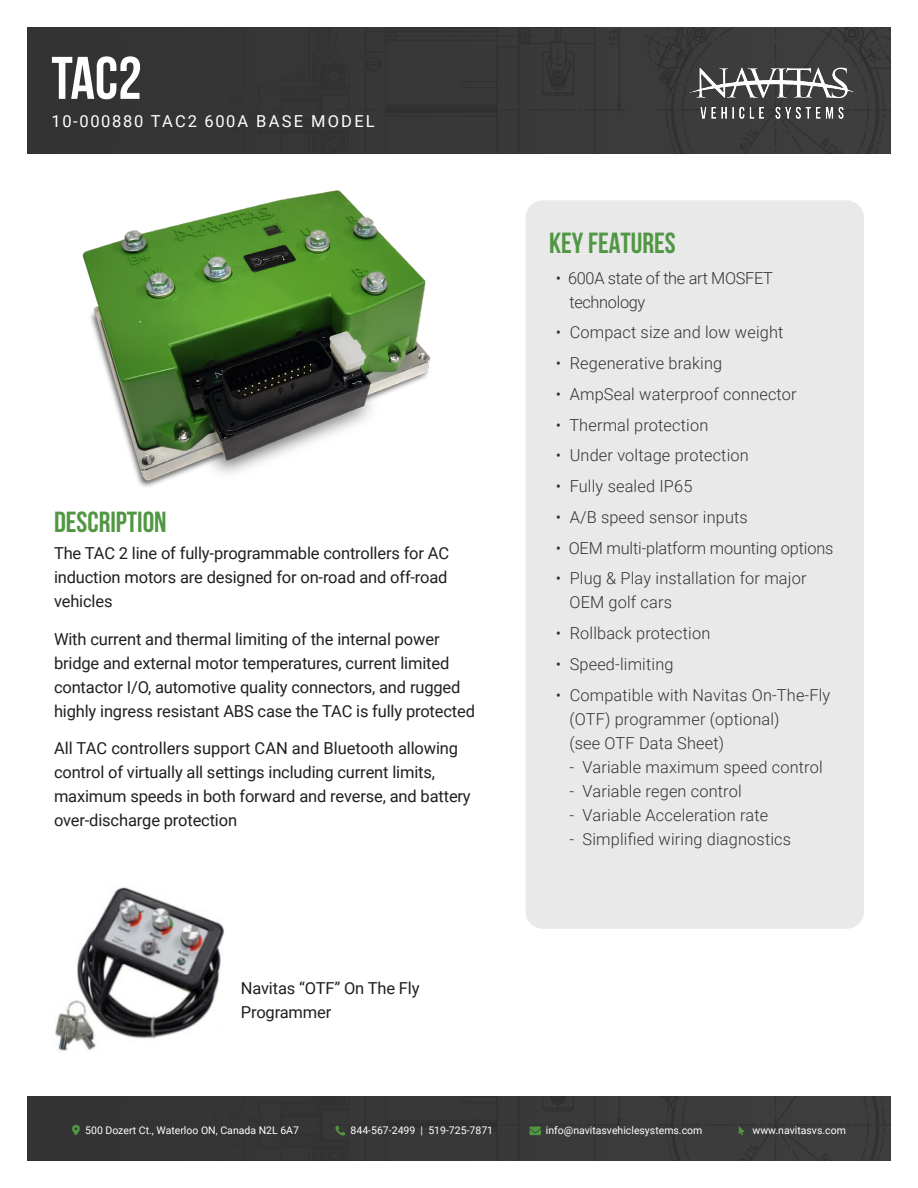
<style>
.page{position:relative;width:918px;height:1188px;background:#fff}
.page>*{position:absolute;margin:0;border:0;box-sizing:border-box;transform-origin:0 0}
.t1{font:700 60px "Bebas Neue";color:#fff}
.t2{font:700 29.1px "Bebas Neue";color:#519743}
.t3{font:16.5px/24px "Roboto";letter-spacing:-.01em;color:#231f20}
.t4{font:300 16.5px/24px "Roboto";letter-spacing:.01em;color:#333}
.t5{font:300 16.5px/24px "Roboto";letter-spacing:-.02em;color:#333}
.t6{font:300 16.5px "Roboto";letter-spacing:-.01em;color:#333}
.t7{font:16.5px "Roboto";letter-spacing:.115em;color:#fff}
.t8{font:10.5px "Roboto";color:#fff}
</style>
<div class="page">
<div style="left:27px;top:27px;width:864px;height:126px;background:#373737"></div>
<div style="left:27px;top:1096px;width:864px;height:65px;background:#383838"></div>
<svg style="left:335px;top:1126px;width:10px;height:10px"></svg>
<svg style="left:529px;top:1127px;width:12px;height:8px"></svg>
<svg style="left:739px;top:1126px;width:6px;height:9px"></svg>
<img style="left:683px;top:65px;width:178px;height:55px">
<img style="left:82px;top:190px;width:349px;height:297px">
<img style="left:55px;top:887px;width:169px;height:164px">
<div style="left:526px;top:200px;width:338px;height:729px;background:#e9e9e9;border-radius:17px"></div>
<svg style="left:72px;top:1125px;width:8px;height:11px"></svg>
<p class="t1" style="left:51px;top:45px;width:92px">TAC2</p>
<p class="t7" style="left:51px;top:109px;width:325px">10-000880 TAC2 600A BASE MODEL</p>
<p class="t2" style="left:54px;top:506px;width:114px">DESCRIPTION</p>
<p class="t3" style="left:54px;top:541px;width:397px;text-align:justify">The TAC 2 line of fully-programmable controllers for AC induction motors are designed for on-road and off-road vehicles</p>
<p class="t3" style="left:54px;top:626px;width:423px">With current and thermal limiting of the internal power bridge and external motor temperatures, current limited contactor I/O, automotive quality connectors, and rugged highly ingress resistant ABS case the TAC is fully protected</p>
<p class="t3" style="left:54px;top:736px;width:418px">All TAC controllers support CAN and Bluetooth allowing control of virtually all settings including current limits, maximum speeds in both forward and reverse, and battery over-discharge protection</p>
<p class="t3" style="left:241px;top:975px;width:180px">Navitas “OTF” On The Fly<br>Programmer</p>
<p class="t2" style="left:549px;top:227px;width:128px">KEY FEATURES</p>
<p class="t5" style="left:569px;top:265px;width:205px;text-indent:-14px">• 600A state of the art MOSFET technology</p>
<p class="t4" style="left:556px;top:320px;width:229px">• Compact size and low weight</p>
<p class="t4" style="left:556px;top:351px;width:168px">• Regenerative braking</p>
<p class="t4" style="left:556px;top:381px;width:242px">• AmpSeal waterproof connector</p>
<p class="t4" style="left:556px;top:412px;width:154px">• Thermal protection</p>
<p class="t4" style="left:556px;top:443px;width:194px">• Under voltage protection</p>
<p class="t4" style="left:556px;top:474px;width:138px">• Fully sealed IP65</p>
<p class="t4" style="left:556px;top:504px;width:193px">• A/B speed sensor inputs</p>
<p class="t6" style="left:556px;top:536px;width:279px">• OEM multi-platform mounting options</p>
<p class="t4" style="left:569px;top:566px;width:239px;text-indent:-14px">• Plug &amp; Play installation for major<br>OEM golf cars</p>
<p class="t4" style="left:556px;top:621px;width:156px">• Rollback protection</p>
<p class="t4" style="left:556px;top:651px;width:119px">• Speed-limiting</p>
<p class="t4" style="left:569px;top:682px;width:262px;text-indent:-14px">• Compatible with Navitas On-The-Fly (OTF) programmer (optional)<br>(see OTF Data Sheet)</p>
<p class="t4" style="left:569px;top:754px;width:255px">- Variable maximum speed control</p>
<p class="t4" style="left:569px;top:778px;width:174px">- Variable regen control</p>
<p class="t4" style="left:569px;top:802px;width:200px">- Variable Acceleration rate</p>
<p class="t4" style="left:569px;top:826px;width:223px">- Simplified wiring diagnostics</p>
<p class="t8" style="left:85px;top:1123px;width:215px">500 Dozert Ct., Waterloo ON, Canada N2L 6A7</p>
<p class="t8" style="left:351px;top:1123px;width:144px">844-567-2499 | 519-725-7871</p>
<p class="t8" style="left:546px;top:1123px;width:158px">info@navitasvehiclesystems.com</p>
<p class="t8" style="left:753px;top:1123px;width:95px">www.navitasvs.com</p>
</div>
